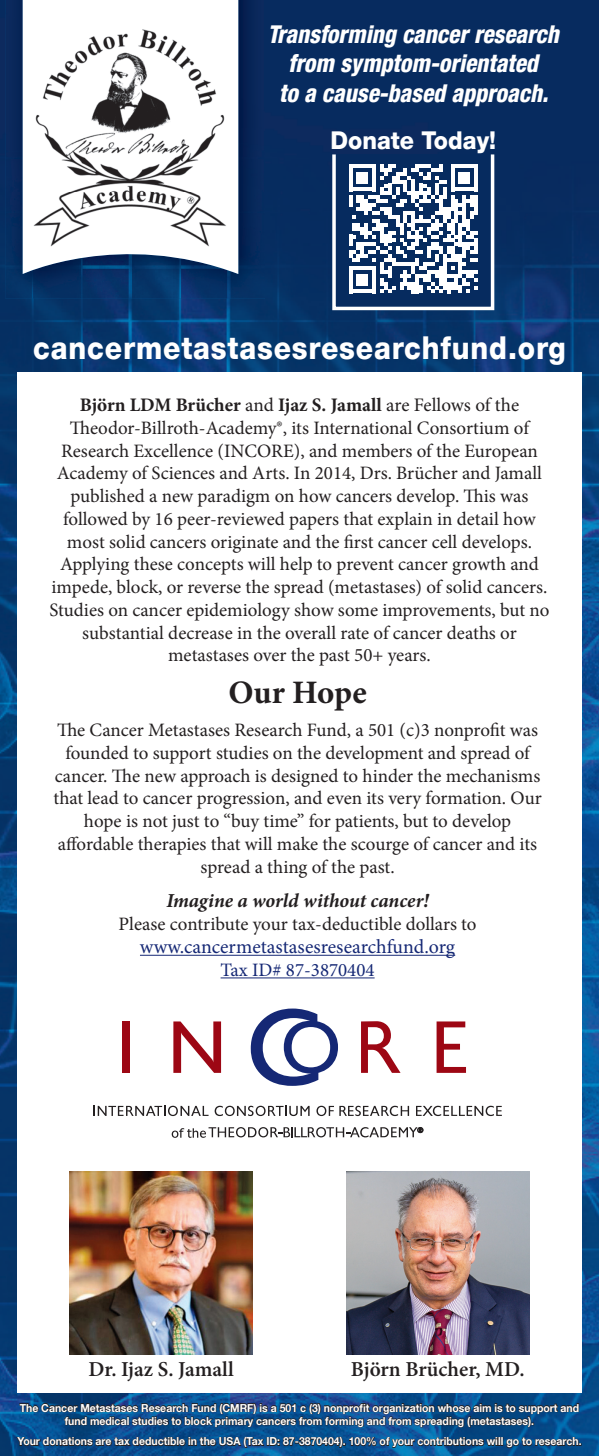
<style>
.page{position:relative;width:599px;height:1456px;background:#fff}
.page>*{position:absolute;margin:0;border:0;box-sizing:border-box;transform-origin:0 0}
.t1{font:700 32.73px "Minion Pro";color:#231f20}
.t2{font:800 31.5px "Helvetica Neue LT Com";letter-spacing:.03em;color:#fff;scale:.9 1}
.t3{font:italic 800 condensed 24.5px/29.4px "Helvetica Neue LT Com";color:#fff;text-align:center;scale:.95 1}
.t4{font:800 24.5px "Helvetica Neue LT Com";color:#fff;scale:.95 1}
.t5{font:600 21.35px "Minion Pro";color:#231f20}
.t6{font:19.78px "Minion Pro";color:#152875}
.t7{font:italic 700 19.78px "Minion Pro";color:#231f20}
.t8{font:700 19.07px "Minion Pro";color:#231f20}
.t9{font:18.9px/22.8px "Minion Pro";color:#231f20;text-align:center}
.t10{font:18.9px "Minion Pro";color:#152875}
.t11{font:700 11.03px/13.3px "Helvetica Neue LT Com";color:#fff;text-align:center;scale:.95 1}
.s1{font-weight:400}
</style>
<div class="page">
<img style="left:0;top:0;width:598px;height:1455px">
<div style="left:334px;top:154px;width:158px;height:154px;background:#062b5f"></div>
<div style="left:332px;top:153px;width:162px;height:157px;border:4px solid #fff"></div>
<div style="left:17px;top:372px;width:564px;height:1020px;background:#fff"></div>
<img style="left:5px;top:0;width:260px;height:298px">
<svg style="left:23px;top:0;width:215px;height:274px"></svg>
<div style="left:123px;top:1021px;width:7px;height:51px;background:#9d0714"></div>
<svg style="left:173px;top:1021px;width:48px;height:51px"></svg>
<svg style="left:251px;top:1008px;width:87px;height:77px"></svg>
<svg style="left:361px;top:1021px;width:39px;height:51px"></svg>
<svg style="left:436px;top:1021px;width:30px;height:51px"></svg>
<svg style="left:93px;top:1105px;width:115px;height:11px"></svg>
<svg style="left:214px;top:1105px;width:95px;height:11px"></svg>
<svg style="left:316px;top:1105px;width:93px;height:11px"></svg>
<svg style="left:416px;top:1105px;width:85px;height:11px"></svg>
<svg style="left:172px;top:1127px;width:251px;height:10px"></svg>
<img style="left:32px;top:27px;width:196px;height:221px">
<img style="left:346px;top:1171px;width:183px;height:183px">
<img style="left:70px;top:1171px;width:182px;height:183px">
<svg style="left:349px;top:164px;width:129px;height:129px"></svg>
<hr style="left:140px;top:954px;width:315px;height:1px;background:#152875">
<hr style="left:220px;top:977px;width:154px;height:1px;background:#152875">
<p class="t3" style="left:267px;top:23px;width:308px">Transforming cancer research from symptom-orientated<br>to a cause-based approach.</p>
<p class="t4" style="left:330px;top:131px;width:176px">Donate Today!</p>
<h2 class="t2" style="left:33px;top:336px;width:593px">cancermetastasesresearchfund.org</h2>
<p class="t8" style="left:80px;top:397px;width:441px">Björn LDM Brücher <span class="s1">and</span> Ijaz S. Jamall <span class="s1">are Fellows of the</span></p>
<p class="t9" style="left:50px;top:418px;width:501px">Theodor-Billroth-Academy®, its International Consortium of Research Excellence (INCORE), and members of the European Academy of Sciences and Arts. In 2014, Drs. Brücher and Jamall published a new paradigm on how cancers develop. This was followed by 16 peer-reviewed papers that explain in detail how most solid cancers originate and the first cancer cell develops.<br>Applying these concepts will help to prevent cancer growth and impede, block, or reverse the spread (metastases) of solid cancers.<br>Studies on cancer epidemiology show some improvements, but no substantial decrease in the overall rate of cancer deaths or metastases over the past 50+ years.</p>
<h1 class="t1" style="left:228px;top:679px;width:140px">Our Hope</h1>
<p class="t9" style="left:53px;top:720px;width:489px">The Cancer Metastases Research Fund, a 501 (c)3 nonprofit was founded to support studies on the development and spread of cancer. The new approach is designed to hinder the mechanisms that lead to cancer progression, and even its very formation. Our hope is not just to “buy time” for patients, but to develop affordable therapies that will make the scourge of cancer and its spread a thing of the past.</p>
<p class="t7" style="left:166px;top:892px;width:264px">Imagine a world without cancer!</p>
<p class="t9" style="left:118px;top:913px;width:359px">Please contribute your tax-deductible dollars to</p>
<p class="t6" style="left:140px;top:939px;width:316px">www.cancermetastasesresearchfund.org</p>
<p class="t10" style="left:220px;top:962px;width:155px">Tax ID# 87-3870404</p>
<p class="t5" style="left:88px;top:1360px;width:147px">Dr. Ijaz S. Jamall</p>
<p class="t5" style="left:351px;top:1360px;width:175px">Björn Brücher, MD.</p>
<p class="t11" style="left:20px;top:1402px;width:590px">The Cancer Metastases Research Fund (CMRF) is a 501 c (3) nonprofit organization whose aim is to support and fund medical studies to block primary cancers from forming and from spreading (metastases).</p>
<p class="t11" style="left:17px;top:1436px;width:595px">Your donations are tax deductible in the USA (Tax ID: 87-3870404). 100% of your contributions will go to research.</p>
</div>
